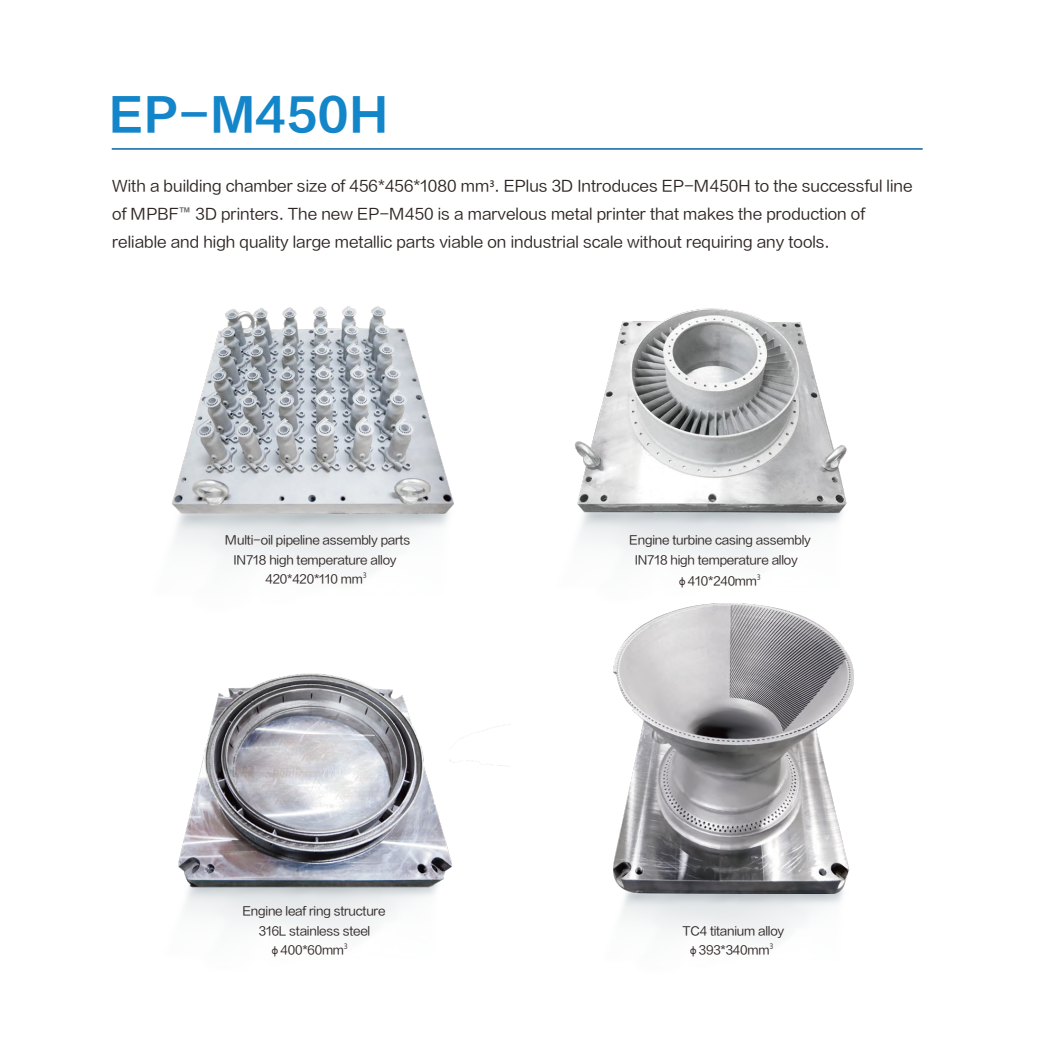
<style>
.page{position:relative;width:1042px;height:1042px;background:#fff}
.page>*{position:absolute;margin:0;border:0;box-sizing:border-box;transform-origin:0 0}
.t1{font:44.62px "FZLTCHJW GB1 0";color:#1385c9}
.t2{font:14.88px/28px "FZLTHJW GB1 0";color:#2e2624}
.t3{font:11.72px/19.8px "FZLTHJW GB1 0";letter-spacing:-.02em;color:#2e2624;text-align:center}
.t4{font:6.12px "FZLTCHJW GB1 0";color:#606060}
.s1{font-family:"Microsoft Ya Hei";font-size:14px}
.s2{font-family:"Microsoft Ya Hei";font-weight:300}
</style>
<div class="page">
<img style="left:623px;top:893px;width:220px;height:47px">
<img style="left:574px;top:308px;width:273px;height:257px">
<hr style="left:112px;top:148px;width:810px;height:2px;background:#2a7bae">
<img style="left:171px;top:306px;width:283px;height:264px">
<img style="left:178px;top:673px;width:325px;height:248px">
<img style="left:613px;top:603px;width:240px;height:290px">
<h1 class="t1" style="left:109px;top:90px;width:281px">EP-M450H</h1>
<p class="t2" style="left:112px;top:172px;width:802px">With a building chamber size of 456*456*1080 mm<span class="s1">³</span>. EPlus 3D Introduces EP-M450H to the successful line of MPBF 3D printers. The new EP-M450 is a marvelous metal printer that makes the production of reliable and high quality large metallic parts viable on industrial scale without requiring any tools.</p>
<p class="t4" style="left:179px;top:206px;width:12px">TM</p>
<p class="t3" style="left:225px;top:530px;width:187px">Multi-oil pipeline assembly parts<br>IN718 high temperature alloy<br>420*420*110 mm<span class="s2">³</span></p>
<p class="t3" style="left:242px;top:902px;width:145px">Engine leaf ring structure<br>316L stainless steel</p>
<p class="t3" style="left:635px;top:530px;width:178px;line-height:20.3px;text-align:left;text-indent:-5px">Engine turbine casing assembly<br>IN718 high temperature alloy</p>
<p class="t3" style="left:676px;top:571px;width:86px">φ410*240mm<span class="s2">³</span></p>
<p class="t3" style="left:682px;top:921px;width:103px">TC4 titanium alloy</p>
<p class="t3" style="left:269px;top:940px;width:80px">φ400*60mm<span class="s2">³</span></p>
<p class="t3" style="left:687px;top:940px;width:87px">φ393*340mm<span class="s2">³</span></p>
</div>
